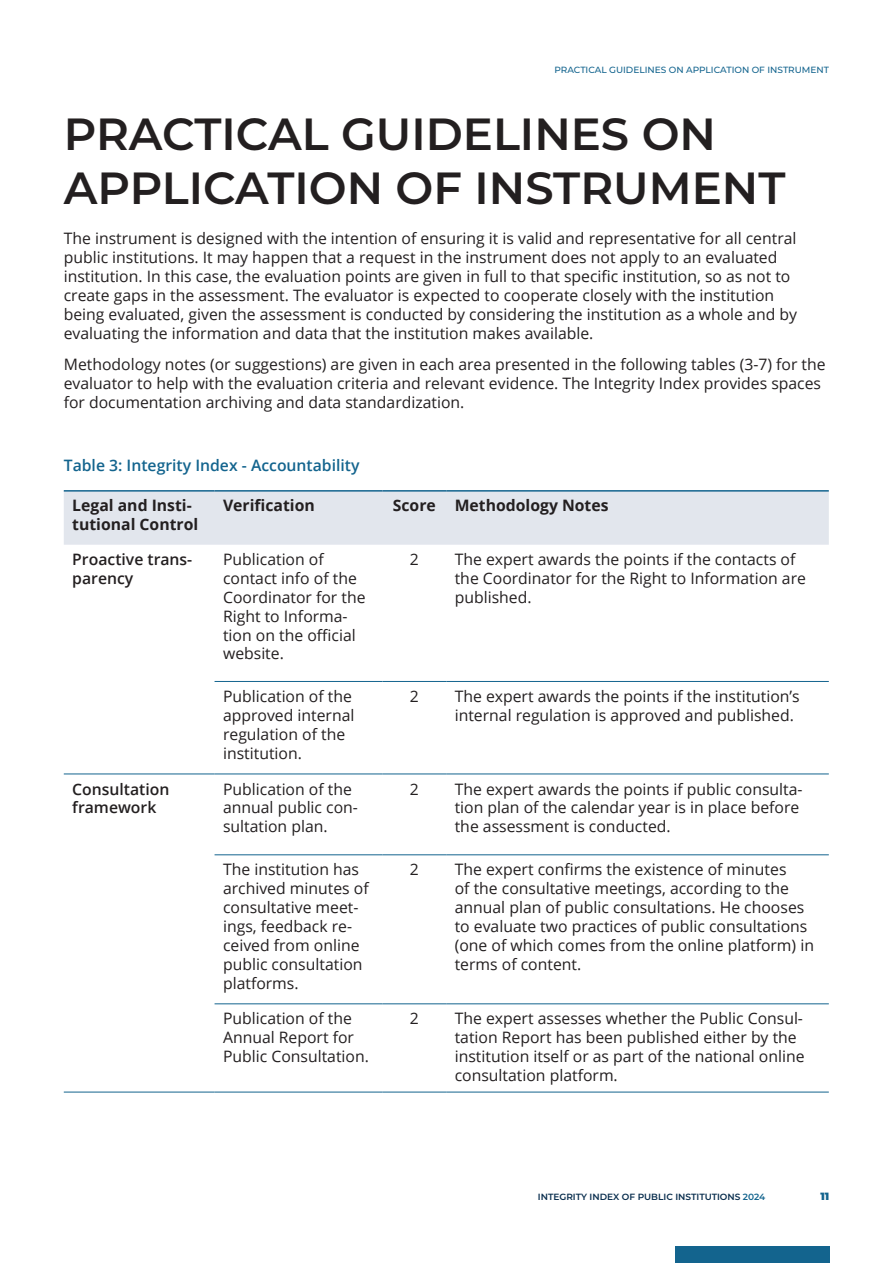
<style>
.page{position:relative;width:893px;height:1263px;background:#fff}
.page>*{position:absolute;margin:0;border:0;box-sizing:border-box;transform-origin:0 0}
.t1{font:600 45px/54px "Montserrat";color:#231f20}
.t2{font:15.75px/18.9px "Open Sans";color:#231f20}
.t3{font:700 15.75px/18.9px "Open Sans";color:#231f20}
.t4{font:600 15.75px/18.9px "Open Sans";color:#231f20}
.t5{font:600 15.75px "Open Sans";color:#13648e}
.t6{font:900 10.5px "Montserrat";color:#13648e}
.t7{font:500 9px "Montserrat";color:#13648e}
.t8{font:600 9px "Montserrat";color:#082d4d}
.s1{color:#13648e}
</style>
<div class="page">
<div style="left:675px;top:1246px;width:154px;height:17px;background:#13648e"></div>
<div style="left:64px;top:492px;width:765px;height:53px;background:#e2e6ed"></div>
<hr style="left:215px;top:681px;width:167px;height:1px;background:#13648e">
<hr style="left:382px;top:681px;width:64px;height:1px;background:#13648e">
<hr style="left:446px;top:681px;width:383px;height:1px;background:#13648e">
<hr style="left:64px;top:773px;width:151px;height:1px;background:#13648e">
<hr style="left:215px;top:773px;width:167px;height:1px;background:#13648e">
<hr style="left:382px;top:773px;width:64px;height:1px;background:#13648e">
<hr style="left:446px;top:773px;width:383px;height:1px;background:#13648e">
<hr style="left:215px;top:854px;width:167px;height:1px;background:#13648e">
<hr style="left:382px;top:854px;width:64px;height:1px;background:#13648e">
<hr style="left:446px;top:854px;width:383px;height:1px;background:#13648e">
<hr style="left:215px;top:1003px;width:167px;height:1px;background:#13648e">
<hr style="left:382px;top:1003px;width:64px;height:1px;background:#13648e">
<hr style="left:446px;top:1003px;width:383px;height:1px;background:#13648e">
<hr style="left:64px;top:1092px;width:151px;height:1px;background:#13648e">
<hr style="left:215px;top:1092px;width:167px;height:1px;background:#13648e">
<hr style="left:382px;top:1092px;width:64px;height:1px;background:#13648e">
<hr style="left:446px;top:1092px;width:383px;height:1px;background:#13648e">
<hr style="left:64px;top:490px;width:151px;height:2px;background:#13648e">
<hr style="left:215px;top:490px;width:167px;height:2px;background:#13648e">
<hr style="left:382px;top:490px;width:64px;height:2px;background:#13648e">
<hr style="left:446px;top:490px;width:383px;height:2px;background:#13648e">
<p class="t7" style="left:554px;top:64px;width:276px">PRACTICAL GUIDELINES ON APPLICATION OF INSTRUMENT</p>
<h1 class="t1" style="left:64px;top:105px;width:723px">PRACTICAL GUIDELINES ON<br>APPLICATION OF INSTRUMENT</h1>
<p class="t2" style="left:64px;top:228px;width:735px">The instrument is designed with the intention of ensuring it is valid and representative for all central public institutions. It may happen that a request in the instrument does not apply to an evaluated institution. In this case, the evaluation points are given in full to that specific institution, so as not to create gaps in the assessment. The evaluator is expected to cooperate closely with the institution being evaluated, given the assessment is conducted by considering the institution as a whole and by evaluating the information and data that the institution makes available.</p>
<p class="t2" style="left:64px;top:355px;width:763px">Methodology notes (or suggestions) are given in each area presented in the following tables (3-7) for the evaluator to help with the evaluation criteria and relevant evidence. The Integrity Index provides spaces for documentation archiving and data standardization.</p>
<p class="t5" style="left:64px;top:455px;width:297px">Table 3: Integrity Index - Accountability</p>
<p class="t3" style="left:72px;top:496px;width:128px">Legal and Insti&shy;tutional Control</p>
<p class="t3" style="left:223px;top:496px;width:93px">Verification</p>
<p class="t3" style="left:393px;top:496px;width:217px">Score Methodology Notes</p>
<p class="t4" style="left:72px;top:549px;width:122px">Proactive trans&shy;parency</p>
<p class="t2" style="left:223px;top:549px;width:144px">Publication of contact info of the<br>Coordinator for the<br>Right to Informa&shy;tion on the official website.</p>
<p class="t2" style="left:410px;top:549px;width:11px">2</p>
<p class="t2" style="left:455px;top:549px;width:353px">The expert awards the points if the contacts of the Coordinator for the Right to Information are published.</p>
<p class="t2" style="left:223px;top:686px;width:133px">Publication of the approved internal regulation of the institution.</p>
<p class="t2" style="left:410px;top:686px;width:11px">2</p>
<p class="t2" style="left:455px;top:686px;width:347px">The expert awards the points if the institution’s internal regulation is approved and published.</p>
<p class="t4" style="left:72px;top:779px;width:99px">Consultation framework</p>
<p class="t2" style="left:223px;top:779px;width:136px">Publication of the annual public con&shy;sultation plan.</p>
<p class="t2" style="left:410px;top:779px;width:11px">2</p>
<p class="t2" style="left:455px;top:779px;width:349px">The expert awards the points if public consulta&shy;tion plan of the calendar year is in place before the assessment is conducted.</p>
<p class="t2" style="left:223px;top:860px;width:147px">The institution has archived minutes of consultative meet&shy;ings, feedback re&shy;ceived from online public consultation platforms.</p>
<p class="t2" style="left:410px;top:860px;width:11px">2</p>
<p class="t2" style="left:455px;top:860px;width:361px">The expert confirms the existence of minutes<br>of the consultative meetings, according to the annual plan of public consultations. He chooses to evaluate two practices of public consultations (one of which comes from the online platform) in terms of content.</p>
<p class="t2" style="left:223px;top:1009px;width:147px">Publication of the<br>Annual Report for<br>Public Consultation.</p>
<p class="t2" style="left:410px;top:1009px;width:11px">2</p>
<p class="t2" style="left:455px;top:1009px;width:351px">The expert assesses whether the Public Consul&shy;tation Report has been published either by the institution itself or as part of the national online consultation platform.</p>
<p class="t8" style="left:538px;top:1190px;width:229px">INTEGRITY INDEX OF PUBLIC INSTITUTIONS <span class="s1">2024</span></p>
<p class="t6" style="left:820px;top:1188px;width:10px">11</p>
</div>
